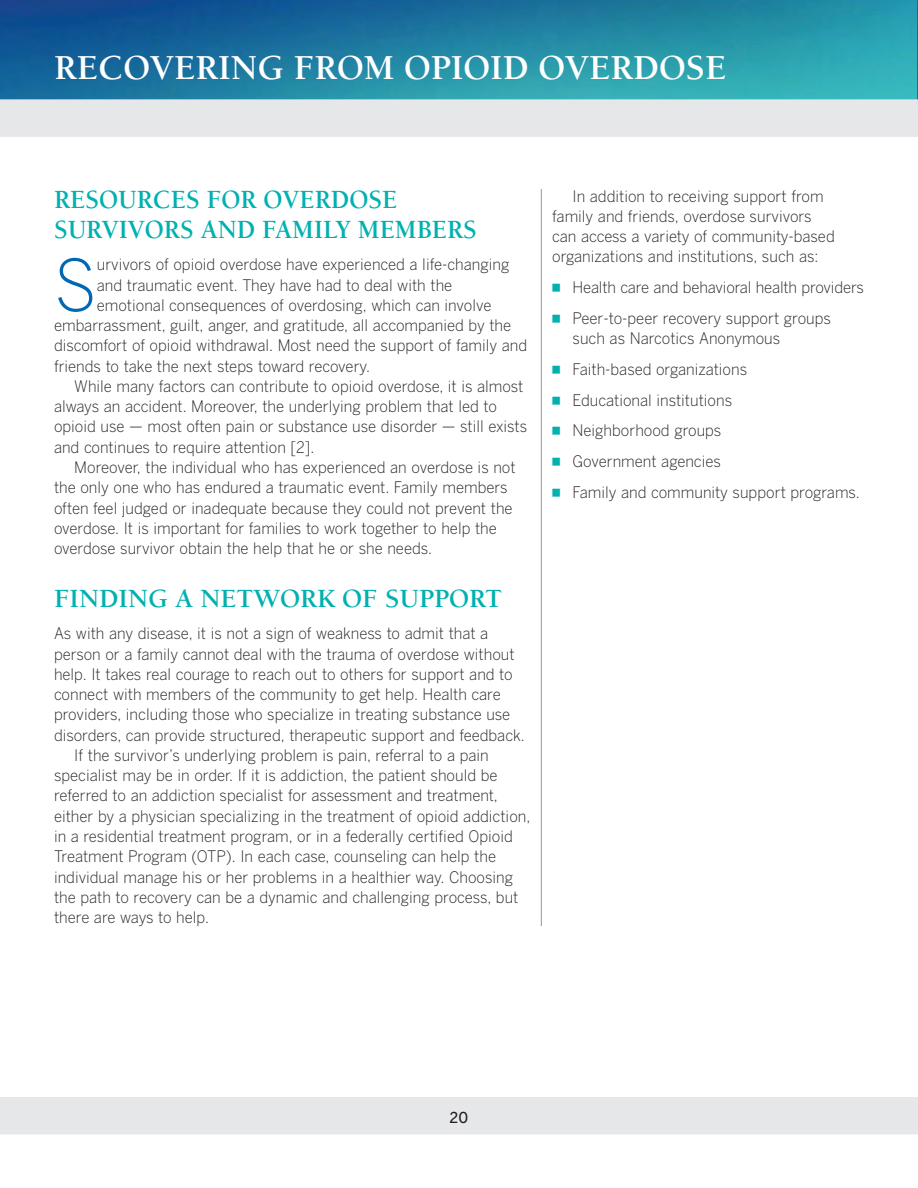
<style>
.page{position:relative;width:918px;height:1188px;background:#fff}
.page>*{position:absolute;margin:0;border:0;box-sizing:border-box;transform-origin:0 0}
.t1{font:300 70.5px "Benton Gothic";color:#0168b3;scale:.95 1}
.t2{font:700 36px "Berkeley";color:#fff}
.t3{font:700 27px/30px "Berkeley";color:#00b1b0;scale:.95 1}
.t4{font:700 27px "Berkeley";color:#00b1b0}
.t5{font:300 15.75px/20.2px "Benton Gothic";color:#231f20;scale:.95 1}
.t6{font:15.75px/30.8px "Universal Newswith Comm Pi";color:#00b1b0;scale:.95 1}
.t7{font:500 15px "Benton Gothic";color:#231f20}
</style>
<div class="page">
<svg style="left:0;top:0;width:918px;height:100px;background:#2182a3"></svg>
<div style="left:0;top:1097px;width:918px;height:37px;background:#e6e7e9"></div>
<div style="left:0;top:100px;width:918px;height:37px;background:#e6e7e9"></div>
<hr style="left:541px;top:189px;width:1px;height:737px;background:#939598">
<h1 class="t2" style="left:54px;top:48px;width:674px">RECOVERING FROM OPIOID OVERDOSE</h1>
<p class="t3" style="left:54px;top:185px;width:447px">RESOURCES FOR OVERDOSE<br>SURVIVORS AND FAMILY MEMBERS</p>
<p class="t1" style="left:54px;top:244px;width:47px">S</p>
<p class="t5" style="left:97px;top:254px;width:436px">urvivors of opioid overdose have experienced a life-changing</p>
<p class="t5" style="left:97px;top:275px;width:376px">and traumatic event. They have had to deal with the</p>
<p class="t5" style="left:97px;top:295px;width:417px">emotional consequences of overdosing, which can involve</p>
<p class="t5" style="left:54px;top:315px;width:483px">embarrassment, guilt, anger, and gratitude, all accompanied by the</p>
<p class="t5" style="left:54px;top:335px;width:500px">discomfort of opioid withdrawal. Most need the support of family and</p>
<p class="t5" style="left:54px;top:356px;width:334px">friends to take the next steps toward recovery.</p>
<p class="t5" style="left:54px;top:376px;width:500px;text-indent:20px">While many factors can contribute to opioid overdose, it is almost always an accident. Moreover, the underlying problem that led to opioid use — most often pain or substance use disorder — still exists and continues to require attention [2].</p>
<p class="t5" style="left:54px;top:457px;width:487px;text-indent:20px">Moreover, the individual who has experienced an overdose is not the only one who has endured a traumatic event. Family members often feel judged or inadequate because they could not prevent the overdose. It is important for families to work together to help the overdose survivor obtain the help that he or she needs.</p>
<h2 class="t4" style="left:54px;top:584px;width:450px">FINDING A NETWORK OF SUPPORT</h2>
<p class="t5" style="left:54px;top:623px;width:497px">As with any disease, it is not a sign of weakness to admit that a person or a family cannot deal with the trauma of overdose without help. It takes real courage to reach out to others for support and to connect with members of the community to get help. Health care providers, including those who specialize in treating substance use disorders, can provide structured, therapeutic support and feedback.</p>
<p class="t5" style="left:54px;top:745px;width:503px;text-indent:20px">If the survivor’s underlying problem is pain, referral to a pain specialist may be in order. If it is addiction, the patient should be referred to an addiction specialist for assessment and treatment, either by a physician specializing in the treatment of opioid addiction, in a residential treatment program, or in a federally certified Opioid Treatment Program (OTP). In each case, counseling can help the individual manage his or her problems in a healthier way. Choosing the path to recovery can be a dynamic and challenging process, but there are ways to help.</p>
<p class="t5" style="left:552px;top:186px;width:299px;text-indent:20px">In addition to receiving support from family and friends, overdose survivors can access a variety of community-based organizations and institutions, such as:</p>
<p class="t5" style="left:573px;top:272px;width:308px;line-height:30.8px">Health care and behavioral health providers<br>Peer-to-peer recovery support groups</p>
<p class="t5" style="left:573px;top:323px;width:304px;line-height:30.8px">such as Narcotics Anonymous<br>Faith-based organizations<br>Educational institutions<br>Neighborhood groups<br>Government agencies<br>Family and community support programs.</p>
<p class="t6" style="left:552px;top:273px;width:10px">n n</p>
<p class="t6" style="left:552px;top:355px;width:10px;text-align:justify">n n n n n</p>
<p class="t7" style="left:450px;top:1108px;width:20px">20</p>
</div>
